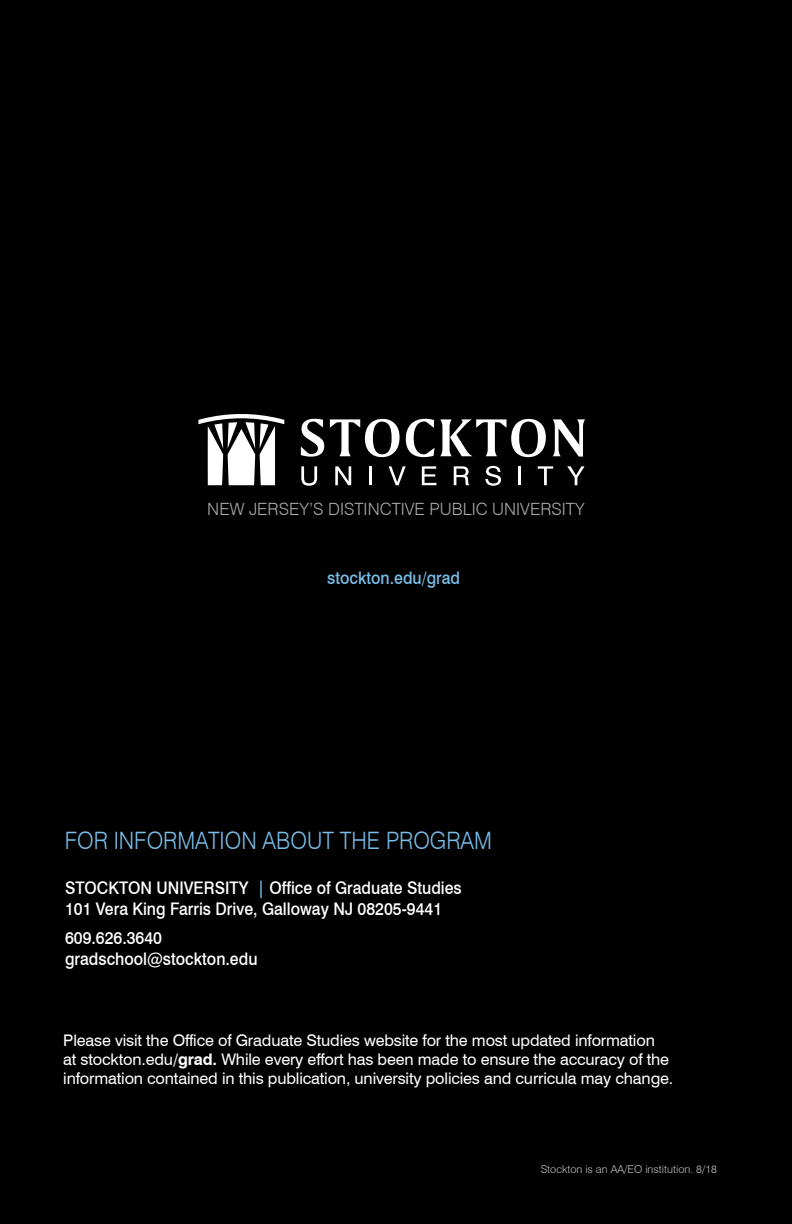
<style>
.page{position:relative;width:792px;height:1224px;background:#000}
.page>*{position:absolute;margin:0;border:0;box-sizing:border-box;transform-origin:0 0}
.t1{font:300 24px "Swiss 721 BT";color:#79bde8;scale:.91 1}
.t2{font:500 17.4px/20.8px "Swiss 721 BT";color:#fff;scale:.91 1}
.t3{font:500 17.4px "Swiss 721 BT";color:#79bde8;scale:.91 1}
.t4{font:300 16.8px "Swiss 721 BT";color:#a7a9ac}
.t5{font:16px/19.2px "Swiss 721 BT";letter-spacing:-.01em;color:#fff}
.t6{font:300 10.8px "Swiss 721 BT";color:#fff}
.s1{color:#79bde8}
.s2{font-weight:700}
</style>
<div class="page">
<svg style="left:301px;top:419px;width:23px;height:38px"></svg>
<svg style="left:330px;top:419px;width:70px;height:38px"></svg>
<svg style="left:406px;top:419px;width:140px;height:38px"></svg>
<svg style="left:553px;top:419px;width:32px;height:38px"></svg>
<svg style="left:301px;top:466px;width:16px;height:20px"></svg>
<svg style="left:335px;top:466px;width:16px;height:19px"></svg>
<svg style="left:370px;top:466px;width:2px;height:19px"></svg>
<svg style="left:389px;top:466px;width:17px;height:19px"></svg>
<svg style="left:422px;top:466px;width:14px;height:19px"></svg>
<svg style="left:454px;top:466px;width:15px;height:19px"></svg>
<svg style="left:485px;top:466px;width:16px;height:20px"></svg>
<hr style="left:518px;top:466px;width:3px;height:19px;background:#fff">
<svg style="left:538px;top:466px;width:15px;height:19px"></svg>
<svg style="left:567px;top:466px;width:18px;height:19px"></svg>
<svg style="left:198px;top:414px;width:86px;height:71px"></svg>
<p class="t4" style="left:207px;top:499px;width:379px">NEW JERSEY’S DISTINCTIVE PUBLIC UNIVERSITY</p>
<p class="t3" style="left:327px;top:567px;width:148px">stockton.edu/grad</p>
<h1 class="t1" style="left:65px;top:826px;width:471px">FOR INFORMATION ABOUT THE PROGRAM</h1>
<p class="t2" style="left:65px;top:877px;width:438px">STOCKTON UNIVERSITY <span class="s1">|</span> Office of Graduate Studies<br>101 Vera King Farris Drive, Galloway NJ 08205-9441</p>
<p class="t2" style="left:65px;top:928px;width:213px">609.626.3640 gradschool@stockton.edu</p>
<p class="t5" style="left:63px;top:1030px;width:612px">Please visit the Office of Graduate Studies website for the most updated information<br>at stockton.edu<span class="s2">/grad.</span> While every effort has been made to ensure the accuracy of the information contained in this publication, university policies and curricula may change.</p>
<p class="t6" style="left:541px;top:1163px;width:178px">Stockton is an AA/EO institution. 8/18</p>
</div>
